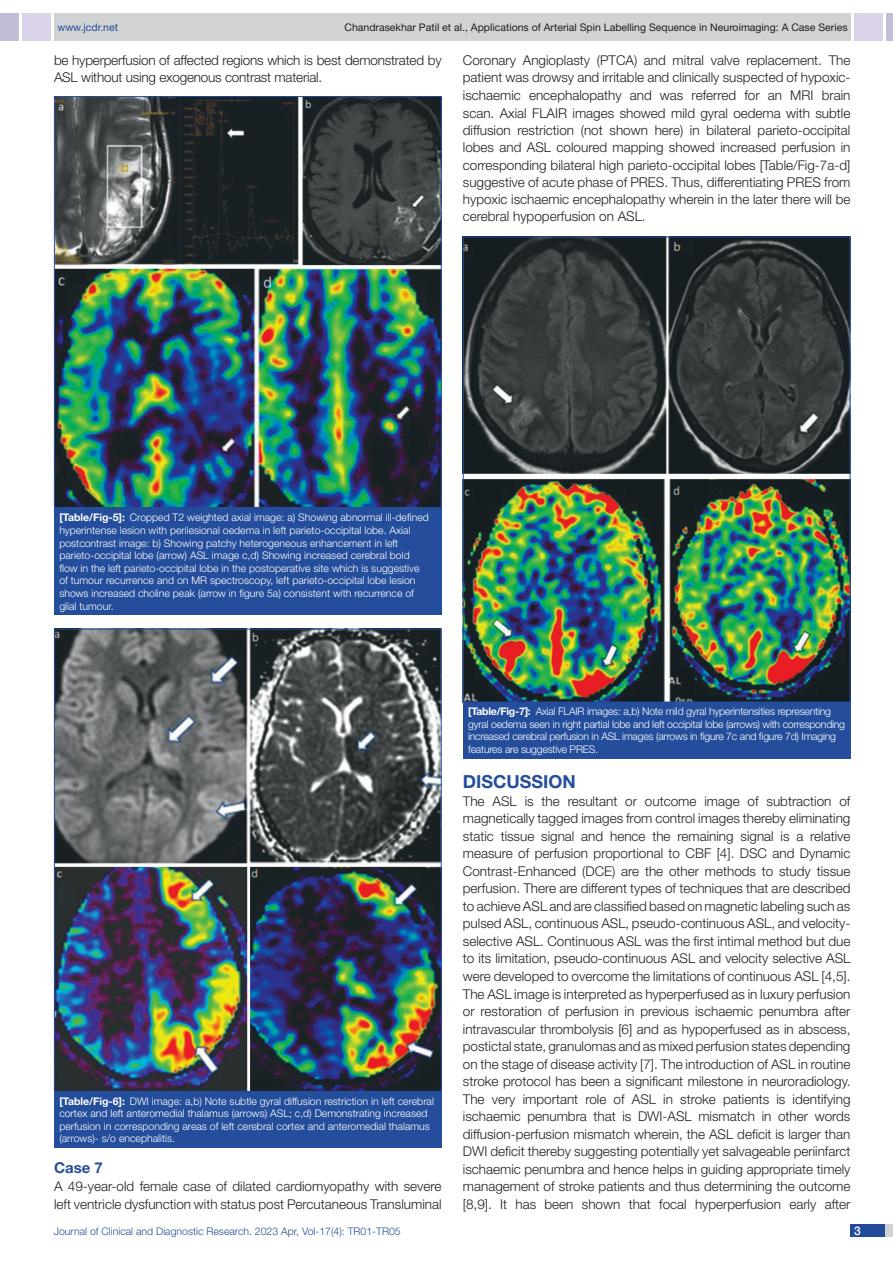
<style>
.page{position:relative;width:893px;height:1263px;background:#fff}
.page>*{position:absolute;margin:0;border:0;box-sizing:border-box;transform-origin:0 0}
.Heading{font:700 18px "Helvetica Neue";color:#244e9b}
.HEAD_2{font:700 15px "Helvetica Neue";color:#244e9b}
.Body_text{font:300 13.5px/17.5px "Helvetica Neue";color:#231f20}
.t1{font:500 12px "Helvetica Neue";color:#fff}
.TABLE_FIG{font:300 10.5px/12.6px "Helvetica Neue";color:#fff}
.TABLE_FIG-2{font:300 10.5px/12.6px "Helvetica Neue";letter-spacing:-.02em;color:#fff}
.t2{font:10.5px "Helvetica Neue";color:#231f20}
.t3{font:300 10.5px "Helvetica Neue";color:#244e9b}
.t4{font:10.5px "Helvetica Neue";color:#244e9b}
.s1{font-weight:700}
</style>
<div class="page">
<div style="left:54px;top:13px;width:796px;height:28px;background:#d1d2d4"></div>
<div style="left:0;top:13px;width:19px;height:28px;background:#c2bed7"></div>
<div style="left:22px;top:13px;width:29px;height:28px;background:#d9d2e8"></div>
<div style="left:886px;top:13px;width:7px;height:28px;background:#c2bed7"></div>
<div style="left:854px;top:13px;width:29px;height:28px;background:#d9d2e8"></div>
<div style="left:850px;top:1224px;width:43px;height:13px;background:#d1d2d4"></div>
<div style="left:850px;top:1224px;width:35px;height:13px;background:#214c99"></div>
<img style="left:56px;top:98px;width:384px;height:409px">
<div style="left:54px;top:508px;width:388px;height:107px;background:#244e9b"></div>
<img style="left:56px;top:631px;width:384px;height:459px">
<div style="left:54px;top:1091px;width:388px;height:57px;background:#244e9b"></div>
<img style="left:465px;top:239px;width:383px;height:461px">
<div style="left:463px;top:702px;width:387px;height:56px;background:#244e9b"></div>
<p class="t4" style="left:57px;top:21px;width:62px">www.jcdr.net</p>
<p class="t2" style="left:344px;top:21px;width:505px">Chandrasekhar Patil et al., Applications of Arterial Spin Labelling Sequence in Neuroimaging: A Case Series</p>
<p class="Body_text" style="left:54px;top:51px;width:389px">be hyperperfusion of affected regions which is best demonstrated by<br>ASL without using exogenous contrast material.</p>
<p class="Body_text" style="left:463px;top:51px;width:389px;text-align:justify">Coronary Angioplasty (PTCA) and mitral valve replacement. The patient was drowsy and irritable and clinically suspected of hypoxic&shy;ischaemic encephalopathy and was referred for an MRI brain scan. Axial FLAIR images showed mild gyral oedema with subtle diffusion restriction (not shown here) in bilateral parieto-occipital lobes and ASL coloured mapping showed increased perfusion in corresponding bilateral high parieto-occipital lobes [Table/Fig-7a-d] suggestive of acute phase of PRES. Thus, differentiating PRES from hypoxic ischaemic encephalopathy wherein in the later there will be cerebral hypoperfusion on ASL.</p>
<p class="TABLE_FIG" style="left:59px;top:511px;width:371px"><span class="s1">[Table/Fig-5]:</span> Cropped T2 weighted axial image: a) Showing abnormal ill-defined hyperintense lesion with perilesional oedema in left parieto-occipital lobe. Axial postcontrast image: b) Showing patchy heterogeneous enhancement in left parieto-occipital lobe (arrow) ASL image c,d) Showing increased cerebral bold flow in the left parieto-occipital lobe in the postoperative site which is suggestive of tumour recurrence and on MR spectroscopy, left parieto-occipital lobe lesion shows increased choline peak (arrow in figure 5a) consistent with recurrence of glial -tumour.</p>
<p class="TABLE_FIG" style="left:59px;top:1094px;width:376px"><span class="s1">[Table/Fig-6]:</span> DWI image: a,b) Note subtle gyral diffusion restriction in left cerebral cortex and left anteromedial thalamus (arrows) ASL; c,d) Demonstrating increased perfusion in corresponding areas of left cerebral cortex and anteromedial thalamus (arrows)- s/o encephalitis.</p>
<p class="HEAD_2" style="left:54px;top:1158px;width:50px">Case 7</p>
<p class="Body_text" style="left:54px;top:1177px;width:389px">A 49-year-old female case of dilated cardiomyopathy with severe left ventricle dysfunction with status post Percutaneous Transluminal</p>
<p class="TABLE_FIG-2" style="left:468px;top:705px;width:378px"><span class="s1">[Table/Fig-7]:</span> Axial FLAIR images: a,b) Note mild gyral hyperintensities representing gyral oedema seen in right partial lobe and left occipital lobe (arrows) with corresponding increased cerebral perfusion in ASL images (arrows in figure 7c and figure 7d) Imaging features are suggestive PRES.</p>
<p class="Heading" style="left:463px;top:771px;width:115px">DISCUSSION</p>
<p class="Body_text" style="left:463px;top:792px;width:389px;text-align:justify">The ASL is the resultant or outcome image of subtraction of magnetically tagged images from control images thereby eliminating static tissue signal and hence the remaining signal is a relative measure of perfusion proportional to CBF [4]. DSC and Dynamic Contrast-Enhanced (DCE) are the other methods to study tissue perfusion. There are different types of techniques that are described to achieve ASL and are classified based on magnetic labeling such as pulsed ASL, continuous ASL, pseudo-continuous ASL, and velocity&shy;selective ASL. Continuous ASL was the first intimal method but due to its limitation, pseudo-continuous ASL and velocity selective ASL were developed to overcome the limitations of continuous ASL [4,5].<br>The ASL image is interpreted as hyperperfused as in luxury perfusion or restoration of perfusion in previous ischaemic penumbra after intravascular thrombolysis [6] and as hypoperfused as in abscess, postictal state, granulomas and as mixed perfusion states depending on the stage of disease activity [7]. The introduction of ASL in routine stroke protocol has been a significant milestone in neuroradiology.<br>The very important role of ASL in stroke patients is identifying ischaemic penumbra that is DWI-ASL mismatch in other words diffusion-perfusion mismatch wherein, the ASL deficit is larger than DWI deficit thereby suggesting potentially yet salvageable periinfarct ischaemic penumbra and hence helps in guiding appropriate timely management of stroke patients and thus determining the outcome [8,9]. It has been shown that focal hyperperfusion early after</p>
<p class="t3" style="left:54px;top:1225px;width:348px">Journal of Clinical and Diagnostic Research. 2023 Apr, Vol-17(4): TR01-TR05</p>
<p class="t1" style="left:854px;top:1223px;width:8px">3</p>
</div>
